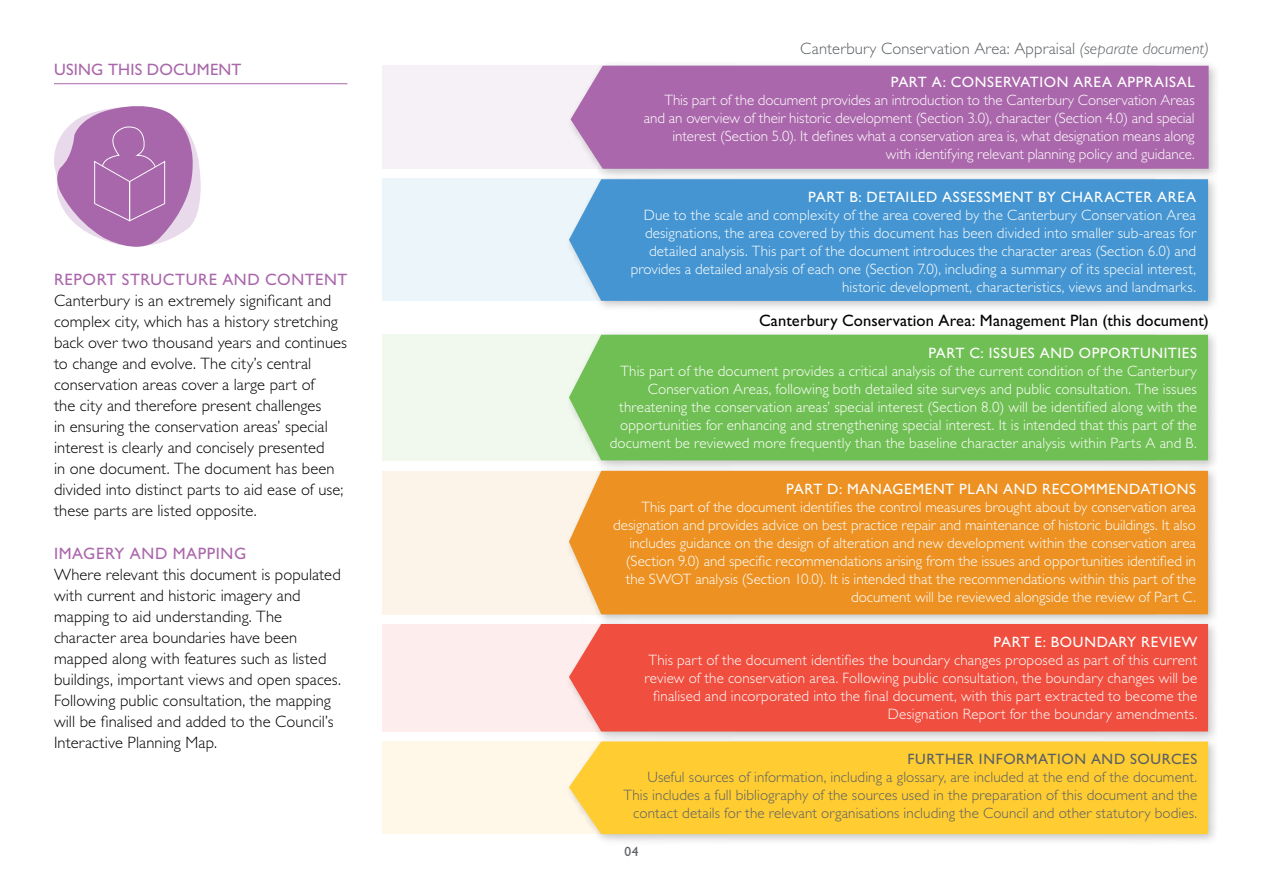
<style>
.page{position:relative;width:1263px;height:893px;background:#fff}
.page>*{position:absolute;margin:0;border:0;box-sizing:border-box;transform-origin:0 0}
.t1{font:300 16.5px/21px "Gill Sans Std";letter-spacing:.005em;color:#000}
.t2{font:16.5px "Gill Sans Std";letter-spacing:.005em;color:#000}
.t3{font:300 16.5px "Gill Sans Std";letter-spacing:.01em;color:#5b6064}
.t4{font:16.5px "Gill Sans Std";letter-spacing:.035em;color:#aa67ab}
.t5{font:16.5px "Gill Sans Std";letter-spacing:.015em;color:#a967aa}
.t6{font:300 15px/18px "Gill Sans Std";letter-spacing:.005em;color:#fff;text-align:right}
.t7{font:300 15px/18px "Gill Sans Std";letter-spacing:.01em;color:#5b6064;text-align:right}
.t8{font:15px "Gill Sans Std";letter-spacing:.04em;color:#fff}
.t9{font:15px "Gill Sans Std";letter-spacing:.04em;color:#5b6064}
.t10{font:13.5px "Gill Sans Std";color:#5b6064}
.s1{font-style:italic}
</style>
<div class="page">
<div style="left:383px;top:66px;width:772px;height:103px;background:#f6f0f7"></div>
<div style="left:383px;top:178px;width:772px;height:123px;background:#ecf5fa"></div>
<div style="left:383px;top:471px;width:772px;height:143px;background:#fdf4e9"></div>
<div style="left:383px;top:624px;width:772px;height:107px;background:#fdedec"></div>
<div style="left:383px;top:741px;width:772px;height:93px;background:#fff7e7"></div>
<hr style="left:54px;top:83px;width:293px;height:1px;background:#a967aa">
<div style="left:566px;top:60px;width:653px;height:120px;background:#000;opacity:.23"></div>
<div style="left:571px;top:66px;width:638px;height:103px;background:#aa67ab"></div>
<div style="left:565px;top:174px;width:654px;height:138px;background:#000;opacity:.23"></div>
<div style="left:569px;top:179px;width:639px;height:122px;background:#4495d1"></div>
<div style="left:565px;top:329px;width:654px;height:142px;background:#000;opacity:.23"></div>
<div style="left:569px;top:335px;width:639px;height:125px;background:#70bf54"></div>
<div style="left:564px;top:465px;width:655px;height:160px;background:#000;opacity:.23"></div>
<div style="left:569px;top:471px;width:639px;height:143px;background:#ec9122"></div>
<div style="left:565px;top:618px;width:654px;height:124px;background:#000;opacity:.23"></div>
<div style="left:569px;top:624px;width:639px;height:107px;background:#f04e3e"></div>
<div style="left:565px;top:736px;width:654px;height:109px;background:#000;opacity:.23"></div>
<div style="left:569px;top:741px;width:639px;height:93px;background:#ffcc31"></div>
<svg style="left:54px;top:106px;width:147px;height:141px"></svg>
<svg style="left:382px;top:344px;width:699px;height:198px;background:#bac579"></svg>
<p class="t5" style="left:54px;top:60px;width:189px">USING THIS DOCUMENT</p>
<p class="t4" style="left:54px;top:270px;width:295px">REPORT STRUCTURE AND CONTENT</p>
<p class="t1" style="left:54px;top:290px;width:295px">Canterbury is an extremely significant and complex city, which has a history stretching back over two thousand years and continues to change and evolve. The city’s central conservation areas cover a large part of<br>the city and therefore present challenges<br>in ensuring the conservation areas’ special interest is clearly and concisely presented<br>in one document. The document has been divided into distinct parts to aid ease of use; these parts are listed opposite.</p>
<p class="t4" style="left:54px;top:544px;width:194px">IMAGERY AND MAPPING</p>
<p class="t1" style="left:54px;top:564px;width:288px">Where relevant this document is populated with current and historic imagery and mapping to aid understanding. The character area boundaries have been mapped along with features such as listed buildings, important views and open spaces.<br>Following public consultation, the mapping will be finalised and added to the Council’s Interactive Planning Map.</p>
<p class="t3" style="left:800px;top:39px;width:410px">Canterbury Conservation Area: Appraisal <span class="s1">(separate document)</span></p>
<p class="t8" style="left:891px;top:73px;width:305px">PART A: CONSERVATION AREA APPRAISAL</p>
<p class="t6" style="left:644px;top:91px;width:552px">This part of the document provides an introduction to the Canterbury Conservation Areas and an overview of their historic development (Section 3.0), character (Section 4.0) and special interest (Section 5.0). It defines what a conservation area is, what designation means along with identifying relevant planning policy and guidance.</p>
<p class="t8" style="left:808px;top:189px;width:389px">PART B: DETAILED ASSESSMENT BY CHARACTER AREA</p>
<p class="t6" style="left:631px;top:207px;width:567px">Due to the scale and complexity of the area covered by the Canterbury Conservation Area designations, the area covered by this document has been divided into smaller sub-areas for detailed analysis. This part of the document introduces the character areas (Section 6.0) and provides a detailed analysis of each one (Section 7.0), including a summary of its special interest, historic development, characteristics, views and landmarks.</p>
<p class="t2" style="left:759px;top:311px;width:451px">Canterbury Conservation Area: Management Plan (this document)</p>
<p class="t8" style="left:928px;top:344px;width:270px">PART C: ISSUES AND OPPORTUNITIES</p>
<p class="t6" style="left:610px;top:362px;width:588px">This part of the document provides a critical analysis of the current condition of the Canterbury Conservation Areas, following both detailed site surveys and public consultation. The issues threatening the conservation areas’ special interest (Section 8.0) will be identified along with the opportunities for enhancing and strengthening special interest. It is intended that this part of the document be reviewed more frequently than the baseline character analysis within Parts A and B.</p>
<p class="t8" style="left:786px;top:480px;width:411px">PART D: MANAGEMENT PLAN AND RECOMMENDATIONS</p>
<p class="t6" style="left:613px;top:498px;width:584px">This part of the document identifies the control measures brought about by conservation area designation and provides advice on best practice repair and maintenance of historic buildings. It also includes guidance on the design of alteration and new development within the conservation area (Section 9.0) and specific recommendations arising from the issues and opportunities identified in the SWOT analysis (Section 10.0). It is intended that the recommendations within this part of the document will be reviewed alongside the review of Part C.</p>
<p class="t8" style="left:993px;top:633px;width:205px">PART E: BOUNDARY REVIEW</p>
<p class="t6" style="left:644px;top:651px;width:554px">This part of the document identifies the boundary changes proposed as part of this current review of the conservation area. Following public consultation, the boundary changes will be finalised and incorporated into the final document, with this part extracted to become the Designation Report for the boundary amendments.</p>
<p class="t9" style="left:907px;top:751px;width:291px">FURTHER INFORMATION AND SOURCES</p>
<p class="t7" style="left:623px;top:768px;width:575px">Useful sources of information, including a glossary, are included at the end of the document.<br>This includes a full bibliography of the sources used in the preparation of this document and the contact details for the relevant organisations including the Council and other statutory bodies.</p>
<p class="t10" style="left:624px;top:844px;width:15px">04</p>
</div>
